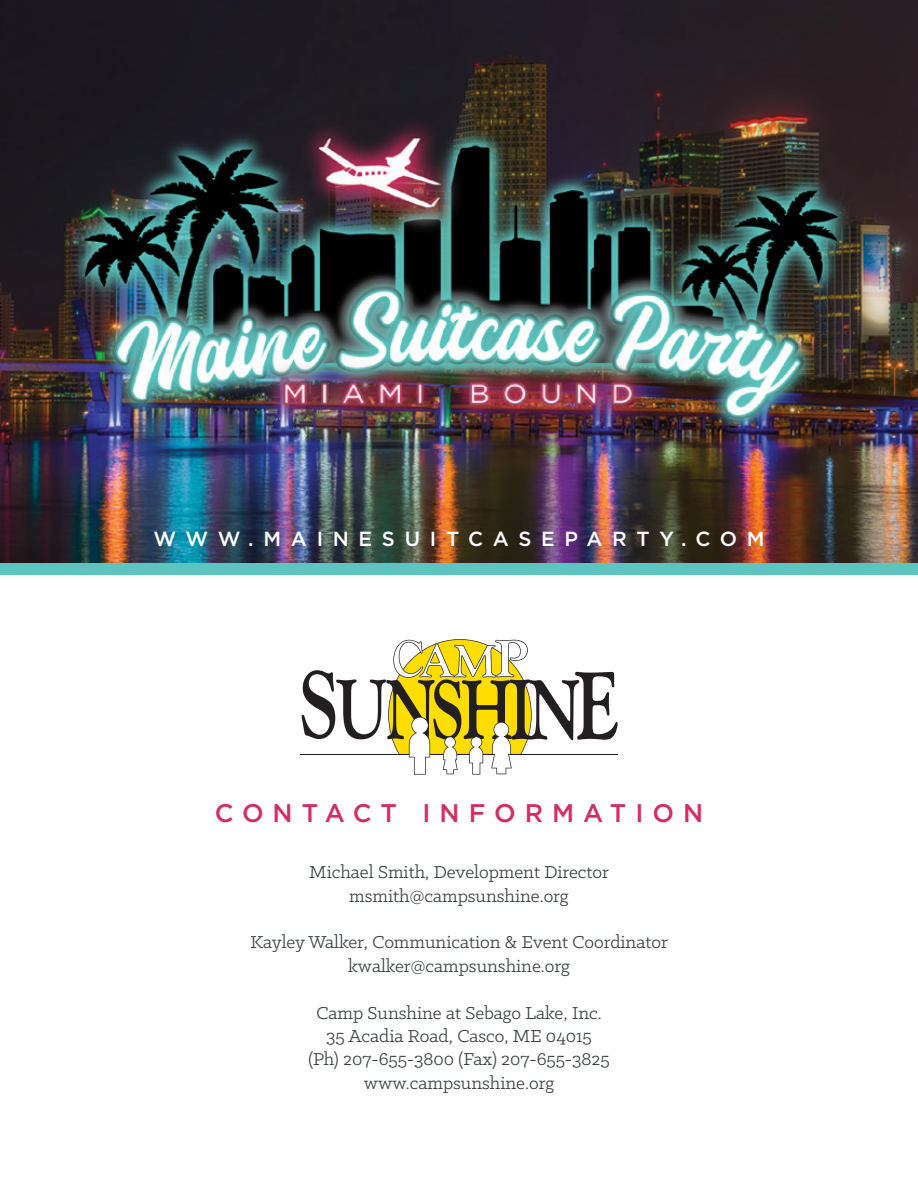
<style>
.page{position:relative;width:918px;height:1188px;background:#fff}
.page>*{position:absolute;margin:0;border:0;box-sizing:border-box;transform-origin:0 0}
.t1{font:500 25.5px "Gotham";letter-spacing:.35em;color:#d12f60}
.t2{font:500 20.4px "Gotham";letter-spacing:.475em;color:#fff}
.t3{font:19.5px/23.4px "Klinic Slab";color:#383d3e;text-align:center}
</style>
<div class="page">
<img style="left:0;top:0;width:918px;height:563px">
<hr style="left:300px;top:754px;width:318px;height:1px;background:#231f20">
<svg style="left:302px;top:639px;width:316px;height:136px"></svg>
<div style="left:0;top:563px;width:918px;height:12px;background:#5bc5c0"></div>
<img style="left:63px;top:112px;width:801px;height:314px">
<p class="t2" style="left:153px;top:525px;width:613px">WWW.MAINESUITCASEPARTY.COM</p>
<h1 class="t1" style="left:215px;top:797px;width:490px">CONTACT INFORMATION</h1>
<p class="t3" style="left:309px;top:860px;width:301px">Michael Smith, Development Director msmith@campsunshine.org</p>
<p class="t3" style="left:250px;top:930px;width:419px">Kayley Walker, Communication &amp; Event Coordinator kwalker@campsunshine.org</p>
<p class="t3" style="left:308px;top:1000px;width:303px">Camp Sunshine at Sebago Lake, Inc.<br>35 Acadia Road, Casco, ME 04015<br>(Ph) 207-655-3800 (Fax) 207-655-3825 www.campsunshine.org</p>
</div>
